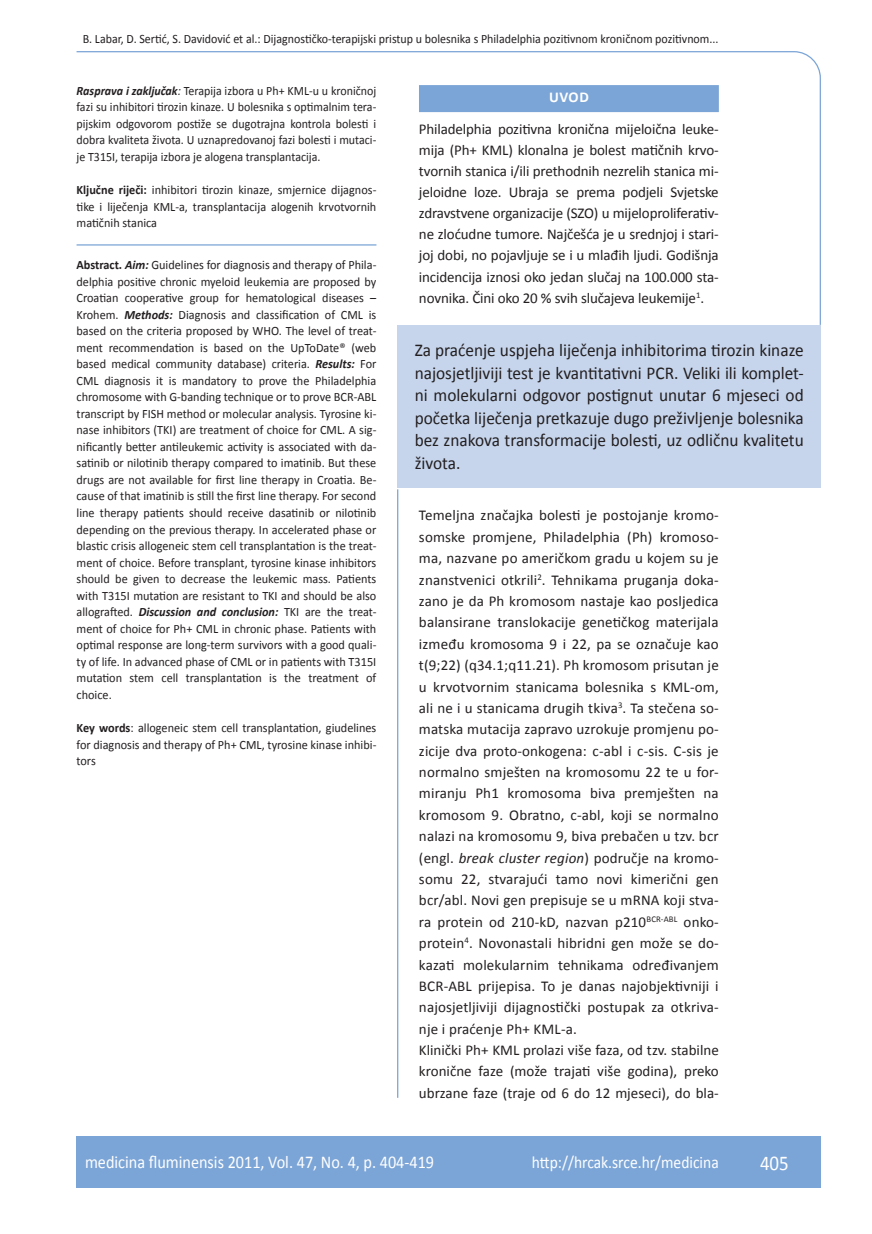
<style>
.page{position:relative;width:872px;height:1234px;background:#fff}
.page>*{position:absolute;margin:0;border:0;box-sizing:border-box;transform-origin:0 0}
.t1{font:21px "Calibri";color:#fff;scale:.9 1}
.anterfile{font:18px/22.5px "Calibri";color:#231f20;text-align:justify;scale:.96 1}
.t2{font:18px "Calibri";color:#fff;scale:.9 1}
.t3{font:17.25px "Calibri";color:#fff;scale:.9 1}
.osnovni_tekst{font:15px/21.3px "Calibri";color:#231f20;text-align:justify}
.naslov_ruler{font:700 15px "Calibri";color:#fff}
.summary{font:12.75px/16.5px "Calibri";color:#231f20;text-align:justify;scale:.96 1}
.sazetak{font:12.75px/16.5px "Calibri";color:#231f20;text-align:justify;scale:.94 1}
.kljucne_rijeci{font:12.75px/16.5px "Calibri";color:#231f20;text-align:justify;scale:.96 1}
.glava{font:12.75px "Calibri";color:#231f20;scale:.94 1}
.key_words{font:12.75px/16.5px "Calibri";color:#231f20;text-align:justify;scale:.96 1}
.s1{font-weight:700;font-style:italic}
.s2{font-style:italic}
.s3{font-weight:700}
</style>
<div class="page">
<svg style="left:76px;top:51px;width:745px;height:275px"></svg>
<hr style="left:397px;top:489px;width:1px;height:608px;background:#7ca5d7">
<div style="left:77px;top:1135px;width:744px;height:51px;background:#7ca5d7"></div>
<div style="left:419px;top:85px;width:300px;height:27px;background:#7ca5d7"></div>
<hr style="left:77px;top:244px;width:299px;height:1px;background:#7ca5d7">
<div style="left:398px;top:325px;width:423px;height:163px;background:#c6d5ec"></div>
<p class="glava" style="left:83px;top:30px;width:678px">B. Labar, D. Sertić, S. Davidović et al.: Dijagnostičko-terapijski pristup u bolesnika s Philadelphia pozitivnom kroničnom pozitivnom...</p>
<p class="sazetak" style="left:77px;top:82px;width:320px"><span class="s1">Rasprava i zaključak</span><span class="s2">:</span> Terapija izbora u Ph+ KML-u u kroničnoj fazi su inhibitori tirozin kinaze. U bolesnika s optimalnim tera&shy;pijskim odgovorom postiže se dugotrajna kontrola bolesti i dobra kvaliteta života. U uznapredovanoj fazi bolesti i mutaci&shy;je T315I, terapija izbora je alogena transplantacija.</p>
<p class="kljucne_rijeci" style="left:77px;top:181px;width:314px"><span class="s3">Ključne riječi:</span> inhibitori tirozin kinaze, smjernice dijagnos&shy;tike i liječenja KML-a, transplantacija alogenih krvotvornih matičnih stanica</p>
<p class="summary" style="left:77px;top:256px;width:314px"><span class="s3">Abstract.</span> <span class="s1">Aim:</span> Guidelines for diagnosis and therapy of Phila&shy;delphia positive chronic myeloid leukemia are proposed by Croatian cooperative group for hematological diseases – Krohem. <span class="s1">Methods:</span> Diagnosis and classification of CML is based on the criteria proposed by WHO. The level of treat&shy;ment recommendation is based on the UpToDate® (web based medical community database) criteria. <span class="s1">Results:</span> For CML diagnosis it is mandatory to prove the Philadelphia chromosome with G-banding technique or to prove BCR-ABL transcript by FISH method or molecular analysis. Tyrosine ki&shy;nase inhibitors (TKI) are treatment of choice for CML. A sig&shy;nificantly better antileukemic activity is associated with da&shy;satinib or nilotinib therapy compared to imatinib. But these drugs are not available for first line therapy in Croatia. Be&shy;cause of that imatinib is still the first line therapy. For second line therapy patients should receive dasatinib or nilotinib depending on the previous therapy. In accelerated phase or blastic crisis allogeneic stem cell transplantation is the treat&shy;ment of choice. Before transplant, tyrosine kinase inhibitors should be given to decrease the leukemic mass. Patients with T315I mutation are resistant to TKI and should be also allografted. <span class="s1">Discussion and conclusion:</span> TKI are the treat&shy;ment of choice for Ph+ CML in chronic phase. Patients with optimal response are long-term survivors with a good quali&shy;ty of life. In advanced phase of CML or in patients with T315I mutation stem cell transplantation is the treatment of choice.</p>
<p class="key_words" style="left:77px;top:719px;width:314px"><span class="s3">Key words</span>: allogeneic stem cell transplantation, giudelines for diagnosis and therapy of Ph+ CML, tyrosine kinase inhibi&shy;tors</p>
<p class="naslov_ruler" style="left:549px;top:88px;width:41px">UVOD</p>
<p class="osnovni_tekst" style="left:419px;top:118px;width:301px">Philadelphia pozitivna kronična mijeloična leuke&shy;mija (Ph+ KML) klonalna je bolest matičnih krvo&shy;tvornih stanica i/ili prethodnih nezrelih stanica mi&shy;jeloidne loze. Ubraja se prema podjeli Svjetske zdravstvene organizacije (SZO) u mijeloproliferativ&shy;ne zloćudne tumore. Najčešća je u srednjoj i stari&shy;joj dobi, no pojavljuje se i u mlađih ljudi. Godišnja incidencija iznosi oko jedan slučaj na 100.000 sta&shy;novnika. Čini oko 20 % svih slučajeva leukemije<sup>1</sup>.</p>
<p class="anterfile" style="left:415px;top:338px;width:407px">Za praćenje uspjeha liječenja inhibitorima tirozin kinaze najosjetljiviji test je kvantitativni PCR. Veliki ili komplet&shy;ni molekularni odgovor postignut unutar 6 mjeseci od početka liječenja pretkazuje dugo preživljenje bolesnika bez znakova transformacije bolesti, uz odličnu kvalitetu života.</p>
<p class="osnovni_tekst" style="left:419px;top:504px;width:301px">Temeljna značajka bolesti je postojanje kromo&shy;somske promjene, Philadelphia (Ph) kromoso&shy;ma, nazvane po američkom gradu u kojem su je znanstvenici otkrili<sup>2</sup>. Tehnikama pruganja doka&shy;zano je da Ph kromosom nastaje kao posljedica balansirane translokacije genetičkog materijala između kromosoma 9 i 22, pa se označuje kao t(9;22) (q34.1;q11.21). Ph kromosom prisutan je u krvotvornim stanicama bolesnika s KML-om, ali ne i u stanicama drugih tkiva<sup>3</sup>. Ta stečena so&shy;matska mutacija zapravo uzrokuje promjenu po&shy;zicije dva proto-onkogena: c-abl i c-sis. C-sis je normalno smješten na kromosomu 22 te u for&shy;miranju Ph1 kromosoma biva premješten na kromosom 9. Obratno, c-abl, koji se normalno nalazi na kromosomu 9, biva prebačen u tzv. bcr (engl. <span class="s2">break cluster region</span>) područje na kromo&shy;somu 22, stvarajući tamo novi kimerični gen bcr/abl. Novi gen prepisuje se u mRNA koji stva&shy;ra protein od 210-kD, nazvan p210<sup>BCR-ABL</sup> onko&shy;protein<sup>4</sup>. Novonastali hibridni gen može se do&shy;kazati molekularnim tehnikama određivanjem BCR-ABL prijepisa. To je danas najobjektivniji i najosjetljiviji dijagnostički postupak za otkriva&shy;nje i praćenje Ph+ KML-a.</p>
<p class="osnovni_tekst" style="left:419px;top:1038px;width:301px">Klinički Ph+ KML prolazi više faza, od tzv. stabilne kronične faze (može trajati više godina), preko ubrzane faze (traje od 6 do 12 mjeseci), do bla-</p>
<p class="t2" style="left:85px;top:1150px;width:389px">medicina fluminensis 2011, Vol. 47, No. 4, p. 404-419</p>
<p class="t3" style="left:532px;top:1151px;width:209px">http://hrcak.srce.hr/medicina</p>
<p class="t1" style="left:760px;top:1149px;width:33px">405</p>
</div>
